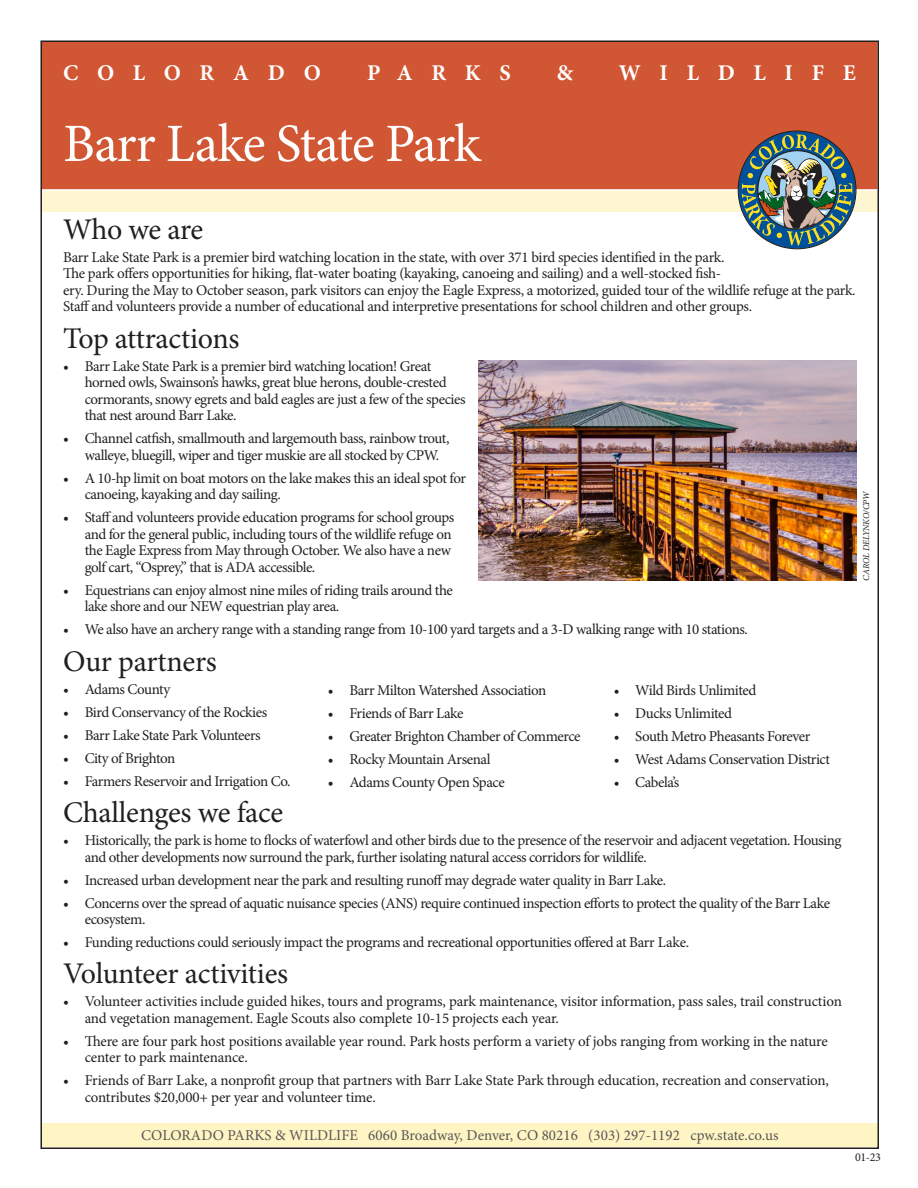
<style>
.page{position:relative;width:918px;height:1188px;background:#fff}
.page>*{position:absolute;margin:0;border:0;box-sizing:border-box;transform-origin:0 0}
.t1{font:54px "Minion Pro";letter-spacing:-.025em;color:#fffefe}
.Body_Copy_10_11_Mini{font:30px "Minion Pro";letter-spacing:-.01em;color:#231f20}
.t2{font:700 22.5px "Minion Pro";letter-spacing:.83em;color:#fffefe}
.Body_Copy_10_11_Mini-2{font:15px/16.5px "Minion Pro";letter-spacing:-.03em;color:#231f20}
.Body_Copy_10_11_Mini-3{font:15px/16.5px "Minion Pro";letter-spacing:-.01em;color:#231f20}
.Body_Copy_10_11_Mini-4{font:15px "Minion Pro";letter-spacing:.005em;color:#231f20}
.Body_Copy_10_11_Mini-5{font:12px "Minion Pro";color:#231f20}
.Body_Copy_10_11_Mini-6{font:italic 9px "Minion Pro";letter-spacing:-.02em;color:#231f20}
</style>
<div class="page">
<div style="left:42px;top:1124px;width:836px;height:23px;background:#fff4c3"></div>
<div style="left:41px;top:189px;width:837px;height:22px;background:#fef6d1"></div>
<div style="left:41px;top:41px;width:837px;height:149px;background:#d15633"></div>
<svg style="left:738px;top:131px;width:118px;height:118px"></svg>
<svg style="left:742px;top:134px;width:110px;height:111px"></svg>
<img style="left:478px;top:361px;width:378px;height:220px">
<p class="t2" style="left:63px;top:57px;width:260px">COLORADO</p>
<p class="t2" style="left:367px;top:57px;width:145px">PARKS</p>
<p class="t2" style="left:557px;top:57px;width:18px">&amp;</p>
<p class="t2" style="left:619px;top:57px;width:238px">WILDLIFE</p>
<p class="t1" style="left:63px;top:108px;width:419px">Barr Lake State Park</p>
<p class="Body_Copy_10_11_Mini" style="left:63px;top:209px;width:142px">Who we are</p>
<p class="Body_Copy_10_11_Mini-2" style="left:63px;top:249px;width:794px">Barr Lake State Park is a premier bird watching location in the state, with over 371 bird species identified in the park.<br>The park offers opportunities for hiking, flat-water boating (kayaking, canoeing and sailing) and a well-stocked fish-<br>ery. During the May to October season, park visitors can enjoy the Eagle Express, a motorized, guided tour of the wildlife refuge at the park.</p>
<p class="Body_Copy_10_11_Mini-2" style="left:63px;top:298px;width:691px">Staff and volunteers provide a number of educational and interpretive presentations for school children and other groups.</p>
<p class="Body_Copy_10_11_Mini" style="left:63px;top:318px;width:178px">Top attractions</p>
<p class="Body_Copy_10_11_Mini-2" style="left:85px;top:358px;width:382px;text-indent:-22px">• Barr Lake State Park is a premier bird watching location! Great horned owls, Swainson’s hawks, great blue herons, double-crested cormorants, snowy egrets and bald eagles are just a few of the species that nest around Barr Lake.</p>
<p class="Body_Copy_10_11_Mini-2" style="left:85px;top:430px;width:366px;text-indent:-22px">• Channel catfish, smallmouth and largemouth bass, rainbow trout, walleye, bluegill, wiper and tiger muskie are all stocked by CPW.</p>
<p class="Body_Copy_10_11_Mini-2" style="left:85px;top:470px;width:383px;text-indent:-22px">• A 10-hp limit on boat motors on the lake makes this an ideal spot for canoeing, kayaking and day sailing.</p>
<p class="Body_Copy_10_11_Mini-2" style="left:85px;top:509px;width:371px;text-indent:-22px">• Staff and volunteers provide education programs for school groups and for the general public, including tours of the wildlife refuge on the Eagle Express from May through October. We also have a new golf cart, “Osprey,” that is ADA accessible.</p>
<p class="Body_Copy_10_11_Mini-2" style="left:85px;top:582px;width:370px;text-indent:-22px">• Equestrians can enjoy almost nine miles of riding trails around the lake shore and our NEW equestrian play area.</p>
<p class="Body_Copy_10_11_Mini-2" style="left:63px;top:621px;width:686px">• We also have an archery range with a standing range from 10-100 yard targets and a 3-D walking range with 10 stations.</p>
<p class="Body_Copy_10_11_Mini" style="left:63px;top:641px;width:155px">Our partners</p>
<p class="Body_Copy_10_11_Mini-2" style="left:63px;top:681px;width:109px">• Adams County</p>
<p class="Body_Copy_10_11_Mini-2" style="left:63px;top:704px;width:206px">• Bird Conservancy of the Rockies</p>
<p class="Body_Copy_10_11_Mini-2" style="left:63px;top:727px;width:199px">• Barr Lake State Park Volunteers</p>
<p class="Body_Copy_10_11_Mini-2" style="left:63px;top:750px;width:114px">• City of Brighton</p>
<p class="Body_Copy_10_11_Mini-2" style="left:63px;top:773px;width:229px">• Farmers Reservoir and Irrigation Co.</p>
<p class="Body_Copy_10_11_Mini" style="left:63px;top:792px;width:222px">Challenges we face</p>
<p class="Body_Copy_10_11_Mini-2" style="left:85px;top:832px;width:758px;text-indent:-22px">• Historically, the park is home to flocks of waterfowl and other birds due to the presence of the reservoir and adjacent vegetation. Housing and other developments now surround the park, further isolating natural access corridors for wildlife.</p>
<p class="Body_Copy_10_11_Mini-2" style="left:63px;top:872px;width:605px">• Increased urban development near the park and resulting runoff may degrade water quality in Barr Lake.</p>
<p class="Body_Copy_10_11_Mini-2" style="left:85px;top:895px;width:747px;text-indent:-22px">• Concerns over the spread of aquatic nuisance species (ANS) require continued inspection efforts to protect the quality of the Barr Lake ecosystem.</p>
<p class="Body_Copy_10_11_Mini-2" style="left:63px;top:934px;width:628px">• Funding reductions could seriously impact the programs and recreational opportunities offered at Barr Lake.</p>
<p class="Body_Copy_10_11_Mini" style="left:63px;top:954px;width:227px">Volunteer activities</p>
<p class="Body_Copy_10_11_Mini-3" style="left:85px;top:994px;width:759px;text-indent:-22px">• Volunteer activities include guided hikes, tours and programs, park maintenance, visitor information, pass sales, trail construction and vegetation management. Eagle Scouts also complete 10-15 projects each year.</p>
<p class="Body_Copy_10_11_Mini-2" style="left:85px;top:1033px;width:745px;text-indent:-22px">• There are four park host positions available year round. Park hosts perform a variety of jobs ranging from working in the nature center to park maintenance.</p>
<p class="Body_Copy_10_11_Mini-2" style="left:85px;top:1072px;width:746px;text-indent:-22px">• Friends of Barr Lake, a nonprofit group that partners with Barr Lake State Park through education, recreation and conservation, contributes $20,000+ per year and volunteer time.</p>
<p class="Body_Copy_10_11_Mini-4" style="left:141px;top:1125px;width:639px">COLORADO PARKS &amp; WILDLIFE 6060 Broadway, Denver, CO 80216 (303) 297-1192 cpw.state.co.us</p>
<p class="Body_Copy_10_11_Mini-2" style="left:328px;top:682px;width:220px">• Barr Milton Watershed Association</p>
<p class="Body_Copy_10_11_Mini-2" style="left:328px;top:705px;width:137px">• Friends of Barr Lake</p>
<p class="Body_Copy_10_11_Mini-2" style="left:328px;top:728px;width:254px">• Greater Brighton Chamber of Commerce</p>
<p class="Body_Copy_10_11_Mini-2" style="left:328px;top:751px;width:164px">• Rocky Mountain Arsenal</p>
<p class="Body_Copy_10_11_Mini-2" style="left:328px;top:774px;width:179px">• Adams County Open Space</p>
<p class="Body_Copy_10_11_Mini-2" style="left:614px;top:682px;width:144px">• Wild Birds Unlimited</p>
<p class="Body_Copy_10_11_Mini-2" style="left:614px;top:705px;width:120px">• Ducks Unlimited</p>
<p class="Body_Copy_10_11_Mini-2" style="left:614px;top:728px;width:198px">• South Metro Pheasants Forever</p>
<p class="Body_Copy_10_11_Mini-2" style="left:614px;top:751px;width:218px">• West Adams Conservation District</p>
<p class="Body_Copy_10_11_Mini-2" style="left:614px;top:774px;width:67px">• Cabela’s</p>
<p class="Body_Copy_10_11_Mini-6" style="left:860px;top:581px;width:92px;rotate:-90deg">CAROL DELYNKO/CPW</p>
<p class="Body_Copy_10_11_Mini-5" style="left:855px;top:1149px;width:27px">01-23</p>
</div>
